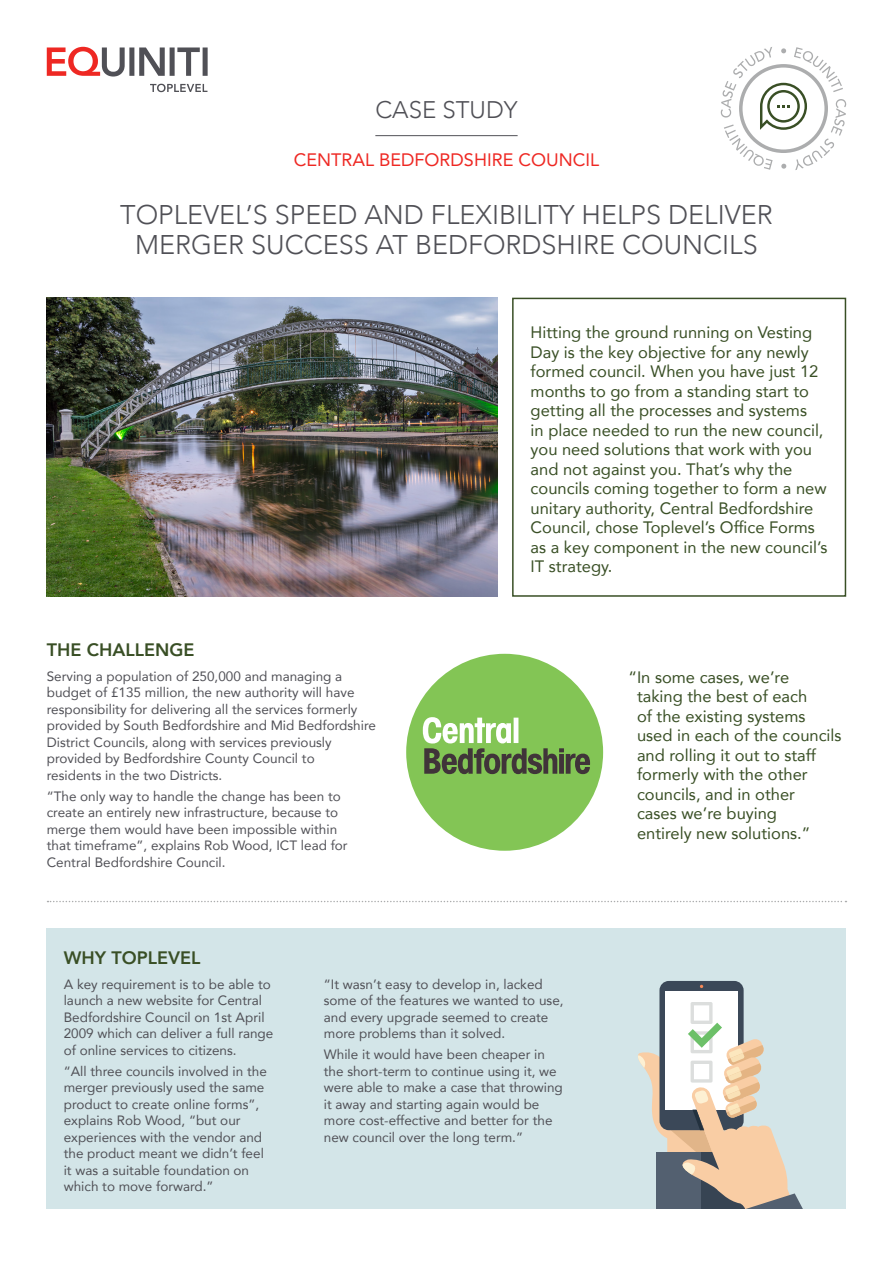
<style>
.page{position:relative;width:893px;height:1263px;background:#fff}
.page>*{position:absolute;margin:0;border:0;box-sizing:border-box;transform-origin:0 0}
.Case_Study_Title_-_1{font:300 27px/30px "Avenir";color:#505056;text-align:center}
.Case_Study_Header{font:300 24px "Avenir";color:#505056}
.Case_Study_Under_Hea{font:18px "Avenir";color:#ee2823}
.GREEN_Body_Copy_Head{font:800 18px "Avenir";color:#394f25}
.RED_Opening_Para_-_1{font:16.5px/19.5px "Avenir";color:#394f25}
.Body_Copy_-_9_11pt{font:13.5px/16.5px "Avenir";color:#505056}
</style>
<div class="page">
<div style="left:47px;top:929px;width:799px;height:280px;background:#d3e5e8"></div>
<img style="left:47px;top:298px;width:450px;height:299px">
<div style="left:512px;top:298px;width:334px;height:299px;border:2px solid #394f25"></div>
<svg style="left:721px;top:47px;width:125px;height:123px"></svg>
<hr style="left:375px;top:135px;width:143px;height:1px;background:#505056">
<svg style="left:47px;top:47px;width:161px;height:30px"></svg>
<svg style="left:150px;top:84px;width:57px;height:8px"></svg>
<svg style="left:48px;top:901px;width:798px;height:1px"></svg>
<div style="left:406px;top:654px;width:197px;height:197px;background:#83c555;border-radius:50%"></div>
<svg style="left:423px;top:717px;width:167px;height:57px"></svg>
<div style="left:659px;top:981px;width:85px;height:149px;background:#3b4858;border-radius:9px"></div>
<div style="left:665px;top:991px;width:73px;height:118px;background:#fff"></div>
<svg style="left:638px;top:1002px;width:165px;height:207px"></svg>
<p class="Case_Study_Header" style="left:375px;top:96px;width:144px">CASE STUDY</p>
<p class="Case_Study_Under_Hea" style="left:294px;top:145px;width:307px">CENTRAL BEDFORDSHIRE COUNCIL</p>
<p class="Case_Study_Title_-_1" style="left:120px;top:200px;width:654px">TOPLEVEL’S SPEED AND FLEXIBILITY HELPS DELIVER<br>MERGER SUCCESS AT BEDFORDSHIRE COUNCILS</p>
<p class="GREEN_Body_Copy_Head" style="left:47px;top:636px;width:149px">THE CHALLENGE</p>
<p class="Body_Copy_-_9_11pt" style="left:47px;top:667px;width:331px">Serving a population of 250,000 and managing a budget of £135 million, the new authority will have responsibility for delivering all the services formerly provided by South Bedfordshire and Mid Bedfordshire District Councils, along with services previously provided by Bedfordshire County Council to<br>residents in the two Districts.</p>
<p class="Body_Copy_-_9_11pt" style="left:47px;top:787px;width:302px">“The only way to handle the change has been to create an entirely new infrastructure, because to merge them would have been impossible within that timeframe”, explains Rob Wood, ICT lead for Central Bedfordshire Council.</p>
<p class="RED_Opening_Para_-_1" style="left:531px;top:322px;width:298px">Hitting the ground running on Vesting Day is the key objective for any newly formed council. When you have just 12 months to go from a standing start to getting all the processes and systems<br>in place needed to run the new council, you need solutions that work with you and not against you. That’s why the councils coming together to form a new unitary authority, Central Bedfordshire Council, chose Toplevel’s Office Forms as a key component in the new council’s IT strategy.</p>
<p class="RED_Opening_Para_-_1" style="left:637px;top:666px;width:206px;text-indent:-9px">“In some cases, we’re<br>taking the best of each<br>of the existing systems used in each of the councils and rolling it out to staff formerly with the other councils, and in other<br>cases we’re buying<br>entirely new solutions.”</p>
<p class="GREEN_Body_Copy_Head" style="left:64px;top:944px;width:138px">WHY TOPLEVEL</p>
<p class="Body_Copy_-_9_11pt" style="left:64px;top:976px;width:211px">A key requirement is to be able to launch a new website for Central<br>Bedfordshire Council on 1st April<br>2009 which can deliver a full range of online services to citizens.</p>
<p class="Body_Copy_-_9_11pt" style="left:64px;top:1062px;width:205px">“All three councils involved in the merger previously used the same product to create online forms”, explains Rob Wood, “but our experiences with the vendor and the product meant we didn’t feel it was a suitable foundation on which to move forward.”</p>
<p class="Body_Copy_-_9_11pt" style="left:324px;top:976px;width:241px">“It wasn’t easy to develop in, lacked some of the features we wanted to use, and every upgrade seemed to create more problems than it solved.</p>
<p class="Body_Copy_-_9_11pt" style="left:324px;top:1046px;width:240px">While it would have been cheaper in the short-term to continue using it, we were able to make a case that throwing it away and starting again would be more cost-effective and better for the new council over the long term.”</p>
</div>
